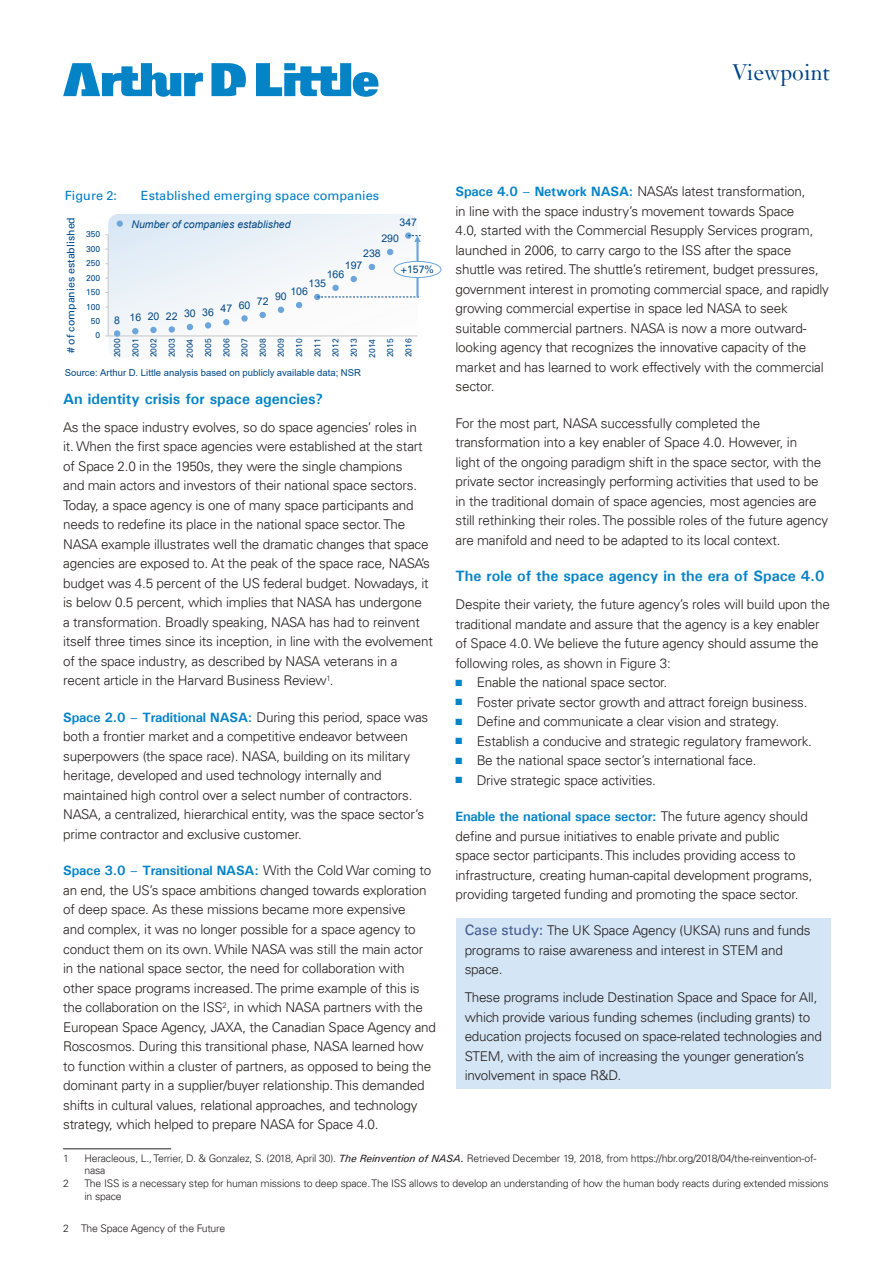
<style>
.page{position:relative;width:893px;height:1263px;background:#fff}
.page>*{position:absolute;margin:0;border:0;box-sizing:border-box;transform-origin:0 0}
.t1{font:24px "Janson";letter-spacing:-.005em;color:#004487}
.t2{font:700 15px "Univers";color:#0583c7}
.t3{font:300 13.5px/19.5px "Univers LT";letter-spacing:-.015em;color:#241f1f}
.t4{font:700 13.5px "Univers";letter-spacing:-.015em;color:#0583c7}
.t5{font:12.75px "Univers";color:#007cc3}
.t6{font:300 10.5px/12.8px "Univers LT";letter-spacing:-.015em;color:#241f1f}
.t7{font:10.5px "Arial";color:#004785}
.t8{font:10.5px "Univers";color:#004785}
.t9{font:italic 10.5px "Arial";color:#004785}
.t10{font:9.45px "Arial";letter-spacing:.005em;color:#004785}
.t11{font:8.55px/18.1px "Univers";letter-spacing:-.005em;color:#004785;text-align:justify}
.s1{font-family:"Univers";font-weight:700;color:#0583c7}
.s2{color:#0583c7}
.s3{font-family:"Univers LT";font-weight:300;color:#241f1f}
.s4{font-family:"Univers";font-weight:400;font-style:italic}
.s5{font-weight:400;font-size:14.4px;color:#445d92}
</style>
<div class="page">
<svg style="left:63px;top:63px;width:315px;height:34px"></svg>
<hr style="left:63px;top:1148px;width:108px;height:1px;background:#241f1f">
<div style="left:394px;top:261px;width:47px;height:17px;border:1px solid #6ba5db;border-radius:50%"></div>
<svg style="left:105px;top:214px;width:316px;height:132px"></svg>
<div style="left:456px;top:918px;width:374px;height:171px;background:#d4e5f5"></div>
<h1 class="t1" style="left:732px;top:58px;width:100px">Viewpoint</h1>
<p class="t3" style="left:455px;top:182px;width:375px"><span class="s1">Space 4.0 – Network NASA:</span> NASA’s latest transformation,<br>in line with the space industry’s movement towards Space<br>4.0, started with the Commercial Resupply Services program, launched in 2006, to carry cargo to the ISS after the space shuttle was retired. The shuttle’s retirement, budget pressures, government interest in promoting commercial space, and rapidly growing commercial expertise in space led NASA to seek suitable commercial partners. NASA is now a more outward&shy;looking agency that recognizes the innovative capacity of the market and has learned to work effectively with the commercial sector.</p>
<p class="t3" style="left:455px;top:413px;width:374px">For the most part, NASA successfully completed the transformation into a key enabler of Space 4.0. However, in<br>light of the ongoing paradigm shift in the space sector, with the private sector increasingly performing activities that used to be in the traditional domain of space agencies, most agencies are still rethinking their roles. The possible roles of the future agency are manifold and need to be adapted to its local context.</p>
<p class="t2" style="left:455px;top:567px;width:371px">The role of the space agency in the era of Space 4.0</p>
<p class="t3" style="left:455px;top:595px;width:376px">Despite their variety, the future agency’s roles will build upon the traditional mandate and assure that the agency is a key enabler of Space 4.0. We believe the future agency should assume the following roles, as shown in Figure 3:</p>
<p class="t3" style="left:455px;top:673px;width:213px"><span class="s2">■</span> Enable the national space sector.</p>
<p class="t3" style="left:455px;top:692px;width:354px"><span class="s2">■</span> Foster private sector growth and attract foreign business.</p>
<p class="t3" style="left:455px;top:712px;width:325px"><span class="s2">■</span> Define and communicate a clear vision and strategy.</p>
<p class="t3" style="left:455px;top:731px;width:358px"><span class="s2">■</span> Establish a conducive and strategic regulatory framework.</p>
<p class="t3" style="left:455px;top:751px;width:302px"><span class="s2">■</span> Be the national space sector’s international face.</p>
<p class="t3" style="left:455px;top:770px;width:202px"><span class="s2">■</span> Drive strategic space activities.</p>
<p class="t4" style="left:455px;top:808px;width:354px">Enable the national space sector: <span class="s3">The future agency should</span></p>
<p class="t3" style="left:455px;top:826px;width:358px">define and pursue initiatives to enable private and public space sector participants. This includes providing access to infrastructure, creating human-capital development programs, providing targeted funding and promoting the space sector.</p>
<p class="t5" style="left:65px;top:188px;width:54px">Figure 2:</p>
<p class="t5" style="left:141px;top:188px;width:240px">Established emerging space companies</p>
<p class="t8" style="left:64px;top:353px;width:138px;rotate:-90deg"># of companies established</p>
<p class="t7" style="left:400px;top:215px;width:19px">347</p>
<p class="t9" style="left:132px;top:217px;width:161px">Number of companies established</p>
<p class="t11" style="left:86px;top:225px;width:16px">350</p>
<p class="t7" style="left:381px;top:231px;width:19px">290</p>
<p class="t11" style="left:86px;top:240px;width:16px">300</p>
<p class="t7" style="left:363px;top:246px;width:19px">238</p>
<p class="t11" style="left:86px;top:254px;width:16px">250</p>
<p class="t7" style="left:345px;top:258px;width:19px">197</p>
<p class="t8" style="left:401px;top:263px;width:34px">+157%</p>
<p class="t7" style="left:327px;top:267px;width:19px">166</p>
<p class="t11" style="left:86px;top:269px;width:16px">200</p>
<p class="t7" style="left:309px;top:276px;width:19px">135</p>
<p class="t7" style="left:275px;top:284px;width:34px">90 106</p>
<p class="t11" style="left:86px;top:283px;width:16px">150</p>
<p class="t7" style="left:114px;top:306px;width:156px">8 16 20 22 30 36 47 60 72</p>
<p class="t11" style="left:86px;top:297px;width:16px">100</p>
<p class="t11" style="left:91px;top:312px;width:11px">50</p>
<p class="t11" style="left:96px;top:326px;width:6px">0</p>
<p class="t11" style="left:108px;top:357px;width:20px;rotate:-90deg">2000<br>2001<br>2002</p>
<p class="t11" style="left:181px;top:358px;width:20px;rotate:-90deg">2004<br>2005<br>2006<br>2007</p>
<p class="t11" style="left:290px;top:358px;width:20px;rotate:-90deg">2010<br>2011<br>2012<br>2013<br>2014</p>
<p class="t11" style="left:399px;top:357px;width:20px;rotate:-90deg">2016</p>
<p class="t11" style="left:163px;top:357px;width:20px;rotate:-90deg">2003</p>
<p class="t11" style="left:254px;top:357px;width:20px;rotate:-90deg">2008<br>2009</p>
<p class="t11" style="left:381px;top:357px;width:20px;rotate:-90deg">2015</p>
<p class="t10" style="left:65px;top:366px;width:298px">Source: Arthur D. Little analysis based on publicly available data; NSR</p>
<p class="t2" style="left:63px;top:390px;width:262px">An identity crisis for space agencies?</p>
<p class="t3" style="left:63px;top:417px;width:371px">As the space industry evolves, so do space agencies’ roles in<br>it. When the first space agencies were established at the start of Space 2.0 in the 1950s, they were the single champions<br>and main actors and investors of their national space sectors.<br>Today, a space agency is one of many space participants and needs to redefine its place in the national space sector. The NASA example illustrates well the dramatic changes that space agencies are exposed to. At the peak of the space race, NASA’s budget was 4.5 percent of the US federal budget. Nowadays, it is below 0.5 percent, which implies that NASA has undergone<br>a transformation. Broadly speaking, NASA has had to reinvent itself three times since its inception, in line with the evolvement of the space industry, as described by NASA veterans in a recent article in the Harvard Business Review<sup>1</sup>.</p>
<p class="t4" style="left:63px;top:709px;width:367px">Space 2.0 – Traditional NASA: <span class="s3">During this period, space was</span></p>
<p class="t3" style="left:63px;top:727px;width:362px">both a frontier market and a competitive endeavor between superpowers (the space race). NASA, building on its military heritage, developed and used technology internally and maintained high control over a select number of contractors.<br>NASA, a centralized, hierarchical entity, was the space sector’s prime contractor and exclusive customer.</p>
<p class="t4" style="left:63px;top:862px;width:370px">Space 3.0 – Transitional NASA: <span class="s3">With the Cold War coming to</span></p>
<p class="t3" style="left:63px;top:880px;width:374px">an end, the US’s space ambitions changed towards exploration of deep space. As these missions became more expensive<br>and complex, it was no longer possible for a space agency to conduct them on its own. While NASA was still the main actor in the national space sector, the need for collaboration with other space programs increased. The prime example of this is the collaboration on the ISS<sup>2</sup>, in which NASA partners with the European Space Agency, JAXA, the Canadian Space Agency and Roscosmos. During this transitional phase, NASA learned how to function within a cluster of partners, as opposed to being the dominant party in a supplier/buyer relationship. This demanded shifts in cultural values, relational approaches, and technology strategy, which helped to prepare NASA for Space 4.0.</p>
<p class="t6" style="left:63px;top:1151px;width:7px">1</p>
<p class="t6" style="left:84px;top:1151px;width:733px">Heracleous, L., Terrier, D. &amp; Gonzalez, S. (2018, April 30). <span class="s4">The Reinvention of NASA.</span> Retrieved December 19, 2018, from https://hbr.org/2018/04/the-reinvention-of&shy;nasa</p>
<p class="t6" style="left:63px;top:1177px;width:7px">2</p>
<p class="t6" style="left:84px;top:1177px;width:746px">The ISS is a necessary step for human missions to deep space. The ISS allows to develop an understanding of how the human body reacts during extended missions in space</p>
<p class="t3" style="left:465px;top:920px;width:347px"><span class="s5">Case study:</span> The UK Space Agency (UKSA) runs and funds programs to raise awareness and interest in STEM and space.</p>
<p class="t3" style="left:465px;top:987px;width:359px">These programs include Destination Space and Space for All, which provide various funding schemes (including grants) to education projects focused on space-related technologies and STEM, with the aim of increasing the younger generation’s involvement in space R&amp;D.</p>
<p class="t6" style="left:63px;top:1222px;width:164px">2 The Space Agency of the Future</p>
</div>
